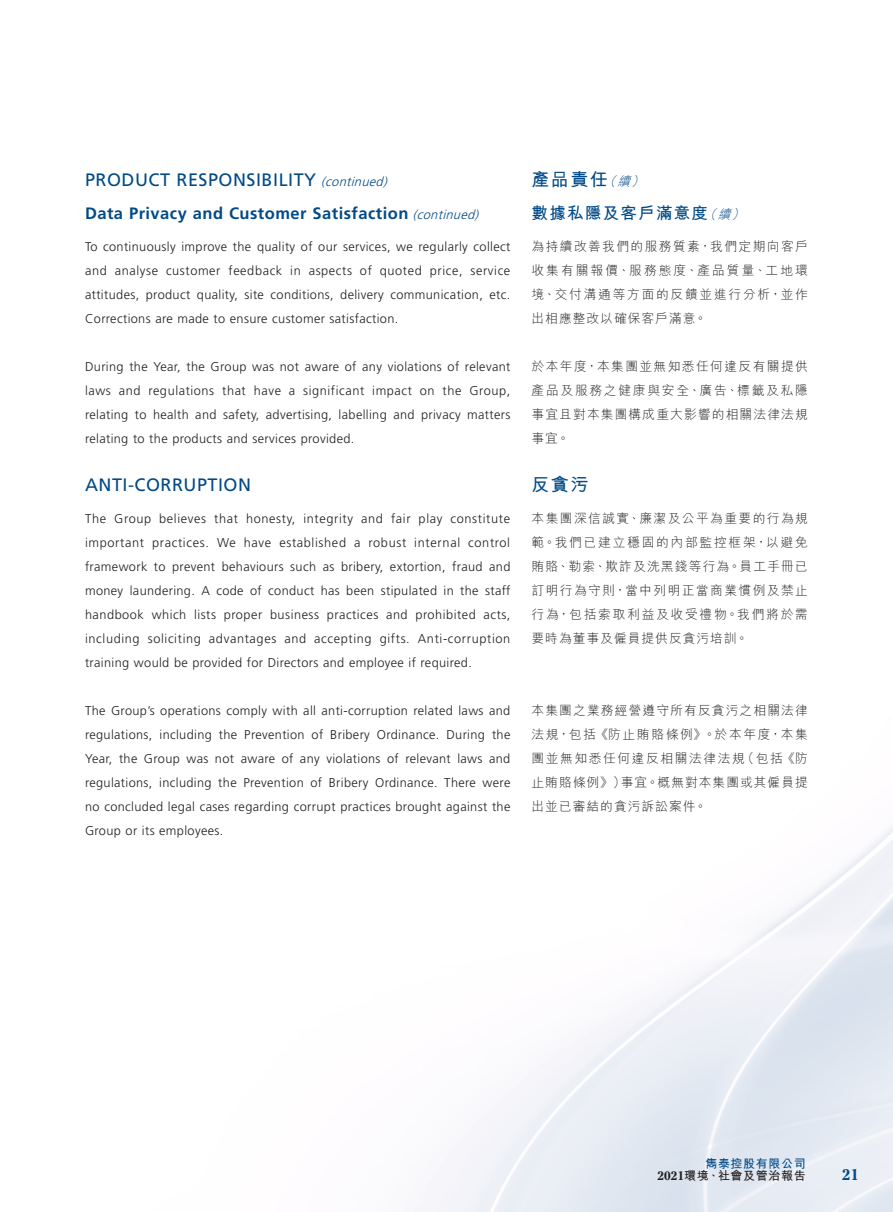
<style>
.page{position:relative;width:893px;height:1212px;background:#fff}
.page>*{position:absolute;margin:0;border:0;box-sizing:border-box;transform-origin:0 0}
.t1{font:18px "Frutiger LT Std";letter-spacing:.03em;color:#004a87}
.t2{font:700 18px "M Hei HK";letter-spacing:.08em;color:#004a87}
.t3{font:700 16.5px "Frutiger LT Std";letter-spacing:.03em;color:#004a87}
.t4{font:700 16.5px "M Hei HK";letter-spacing:.08em;color:#004a87}
.t5{font:700 15px "Gazette LT Std";color:#004a87}
.t6{font:300 12.75px/24px "Frutiger LT Std";letter-spacing:.03em;color:#231f20;text-align:justify}
.t7{font:300 12.75px/24px "M Hei HK";letter-spacing:.11em;color:#231f20;text-align:justify}
.t8{font:700 12px/12px "M Hei HK";letter-spacing:.055em;color:#231f20;text-align:right}
.s1{font-weight:300;font-style:italic;font-size:12.75px}
.s2{color:#004a87}
.s3{font-family:"Gazette LT Std"}
</style>
<div class="page">
<h1 class="t1" style="left:85px;top:169px;width:307px">PRODUCT RESPONSIBILITY <span class="s1">(continued)</span></h1>
<p class="t3" style="left:85px;top:203px;width:399px">Data Privacy and Customer Satisfaction <span class="s1">(continued)</span></p>
<p class="t6" style="left:85px;top:235px;width:427px">To continuously improve the quality of our services, we regularly collect and analyse customer feedback in aspects of quoted price, service attitudes, product quality, site conditions, delivery communication, etc.<br>Corrections are made to ensure customer satisfaction.</p>
<p class="t6" style="left:85px;top:355px;width:427px">During the Year, the Group was not aware of any violations of relevant laws and regulations that have a significant impact on the Group, relating to health and safety, advertising, labelling and privacy matters relating to the products and services provided.</p>
<h1 class="t1" style="left:85px;top:474px;width:168px">ANTI-CORRUPTION</h1>
<p class="t6" style="left:85px;top:507px;width:427px">The Group believes that honesty, integrity and fair play constitute important practices. We have established a robust internal control framework to prevent behaviours such as bribery, extortion, fraud and money laundering. A code of conduct has been stipulated in the staff handbook which lists proper business practices and prohibited acts, including soliciting advantages and accepting gifts. Anti-corruption training would be provided for Directors and employee if required.</p>
<p class="t6" style="left:85px;top:699px;width:427px">The Group’s operations comply with all anti-corruption related laws and regulations, including the Prevention of Bribery Ordinance. During the Year, the Group was not aware of any violations of relevant laws and regulations, including the Prevention of Bribery Ordinance. There were no concluded legal cases regarding corrupt practices brought against the Group or its employees.</p>
<h1 class="t2" style="left:531px;top:166px;width:117px">產品責任<span class="s1">（續）</span></h1>
<p class="t4" style="left:531px;top:201px;width:218px">數據私隱及客戶滿意度<span class="s1">（續）</span></p>
<p class="t7" style="left:531px;top:234px;width:278px">為持續改善我們的服務質素，我們定期向客戶收集有關報價、服務態度、產品質量、工地環境、交付溝通等方面的反饋並進行分析，並作出相應整改以確保客戶滿意。</p>
<p class="t7" style="left:531px;top:354px;width:278px">於本年度，本集團並無知悉任何違反有關提供產品及服務之健康與安全、廣告、標籤及私隱事宜且對本集團構成重大影響的相關法律法規事宜。</p>
<h1 class="t2" style="left:531px;top:471px;width:58px">反貪污</h1>
<p class="t7" style="left:531px;top:506px;width:278px">本集團深信誠實、廉潔及公平為重要的行為規範。我們已建立穩固的內部監控框架，以避免賄賂、勒索、欺詐及洗黑錢等行為。員工手冊已訂明行為守則，當中列明正當商業慣例及禁止行為，包括索取利益及收受禮物。我們將於需要時為董事及僱員提供反貪污培訓。</p>
<p class="t7" style="left:531px;top:698px;width:278px">本集團之業務經營遵守所有反貪污之相關法律法規，包括《防止賄賂條例》。於本年度，本集團並無知悉任何違反相關法律法規（包括《防止賄賂條例》）事宜。概無對本集團或其僱員提出並已審結的貪污訴訟案件。</p>
<p class="t8" style="left:657px;top:1156px;width:150px"><span class="s2">雋泰控股有限公司<br></span><span class="s3">2021</span>環境、社會及管治報告</p>
<p class="t5" style="left:842px;top:1165px;width:18px">21</p>
</div>
